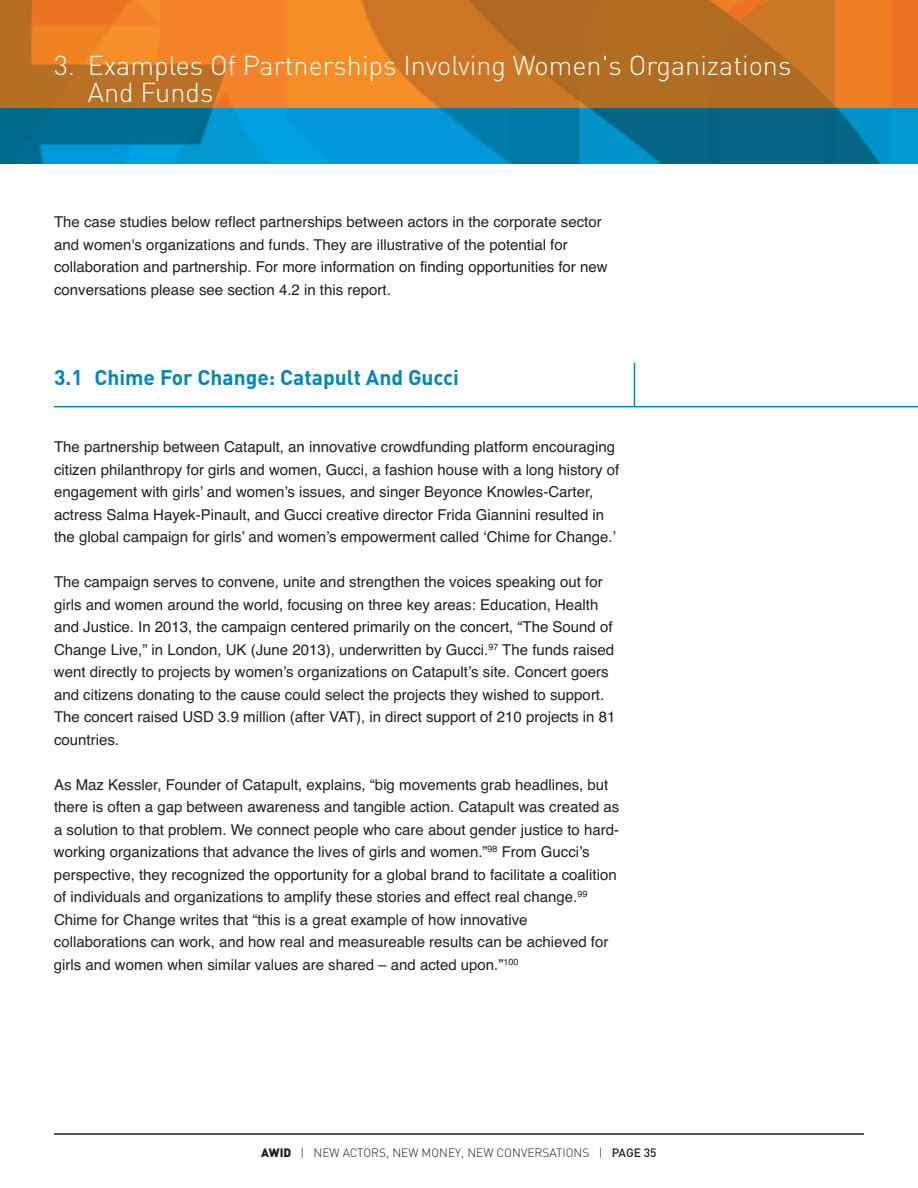
<style>
.page{position:relative;width:918px;height:1188px;background:#fff}
.page>*{position:absolute;margin:0;border:0;box-sizing:border-box;transform-origin:0 0}
.t1{font:300 27px/27px "DIN Pro";color:#fff}
.t2{font:700 21px "DIN Pro";color:#0087b8}
.t3{font:15px/22.5px "Helvetica";color:#231f20}
.t4{font:300 12px "DIN Pro";color:#231f20}
.s1{font-weight:900}
.s2{font-weight:500}
</style>
<div class="page">
<hr style="left:54px;top:1133px;width:810px;height:2px;background:#231f20">
<img style="left:1px;top:0;width:917px;height:109px">
<svg style="left:1px;top:109px;width:917px;height:55px;background:#0181b1"></svg>
<hr style="left:54px;top:406px;width:864px;height:1px;background:#0087b8">
<hr style="left:634px;top:363px;width:1px;height:44px;background:#0087b8">
<h1 class="t1" style="left:88px;top:55px;width:705px;text-indent:-34px">3. Examples Of Partnerships Involving Women's Organizations<br>And Funds</h1>
<p class="t3" style="left:54px;top:211px;width:555px">The case studies below reflect partnerships between actors in the corporate sector and women's organizations and funds. They are illustrative of the potential for collaboration and partnership. For more information on finding opportunities for new conversations please see section 4.2 in this report.</p>
<h2 class="t2" style="left:54px;top:370px;width:406px">3.1 Chime For Change: Catapult And Gucci</h2>
<p class="t3" style="left:54px;top:436px;width:567px">The partnership between Catapult, an innovative crowdfunding platform encouraging citizen philanthropy for girls and women, Gucci, a fashion house with a long history of engagement with girls’ and women’s issues, and singer Beyonce Knowles-Carter, actress Salma Hayek-Pinault, and Gucci creative director Frida Giannini resulted in the global campaign for girls’ and women’s empowerment called ‘Chime for Change.’</p>
<p class="t3" style="left:54px;top:571px;width:563px">The campaign serves to convene, unite and strengthen the voices speaking out for girls and women around the world, focusing on three key areas: Education, Health and Justice. In 2013, the campaign centered primarily on the concert, “The Sound of Change Live,” in London, UK (June 2013), underwritten by Gucci.<sup>97</sup> The funds raised went directly to projects by women’s organizations on Catapult’s site. Concert goers and citizens donating to the cause could select the projects they wished to support.<br>The concert raised USD 3.9 million (after VAT), in direct support of 210 projects in 81 countries.</p>
<p class="t3" style="left:54px;top:773px;width:567px">As Maz Kessler, Founder of Catapult, explains, “big movements grab headlines, but there is often a gap between awareness and tangible action. Catapult was created as a solution to that problem. We connect people who care about gender justice to hard&shy;working organizations that advance the lives of girls and women.”<sup>98</sup> From Gucci’s perspective, they recognized the opportunity for a global brand to facilitate a coalition of individuals and organizations to amplify these stories and effect real change.<sup>99<br></sup>Chime for Change writes that “this is a great example of how innovative collaborations can work, and how real and measureable results can be achieved for girls and women when similar values are shared – and acted upon.”<sup>100</sup></p>
<p class="t4" style="left:261px;top:1148px;width:397px"><span class="s1">AWID</span> | NEW ACTORS, NEW MONEY, NEW CONVERSATIONS | <span class="s2">PAGE 35</span></p>
</div>
